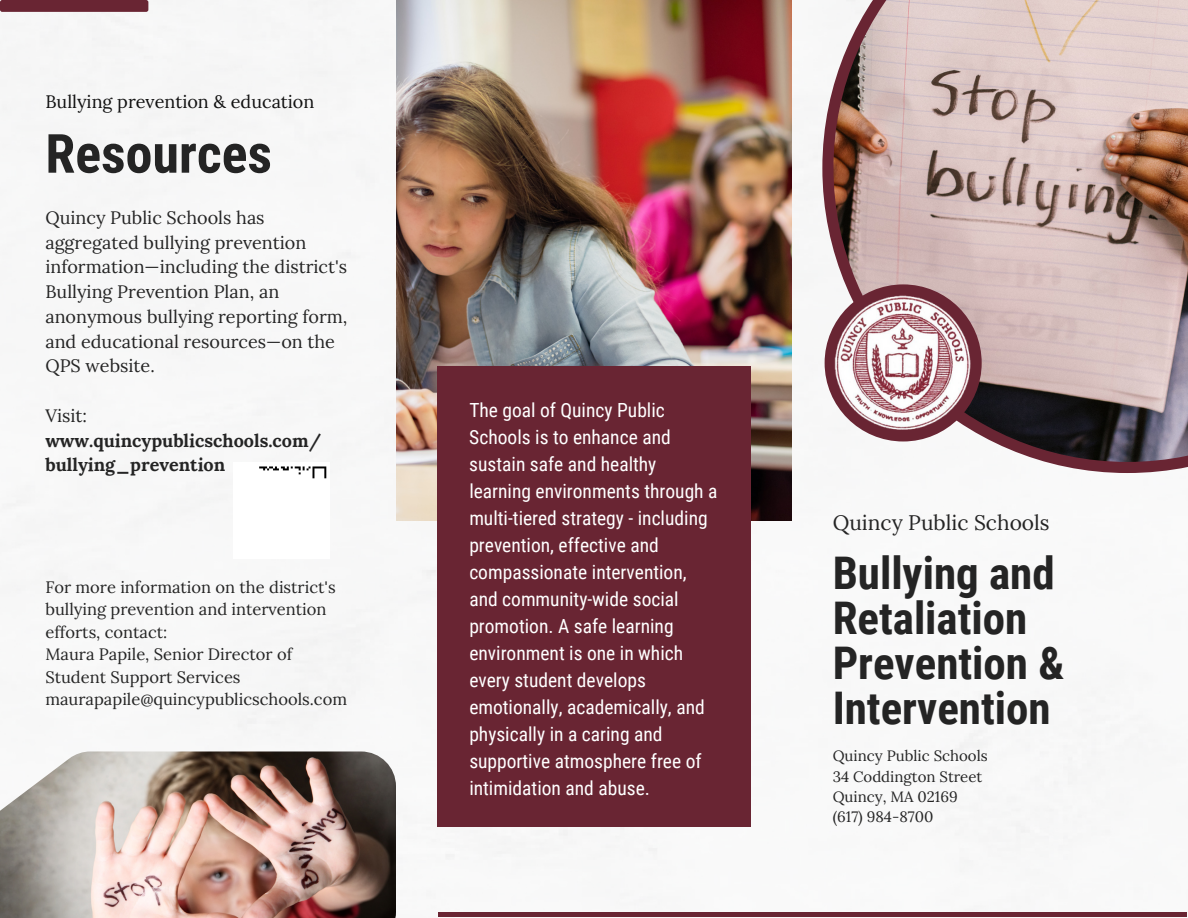
<style>
.page{position:relative;width:1188px;height:918px;background:#fff}
.page>*{position:absolute;margin:0;border:0;box-sizing:border-box;transform-origin:0 0}
.t1{font:700 54px "Roboto Condensed";color:#242424}
.t2{font:700 45px/45px "Roboto Condensed";color:#242424}
.t3{font:21px "Lora";color:#242424}
.t4{font:19.5px/27px "Roboto Condensed";color:#fff}
.t5{font:18px/24.8px "Lora";color:#242424}
.t6{font:700 18px/24.8px "Lora";color:#242424}
.t7{font:18px "Lora";color:#111}
.t8{font:16.5px/22.5px "Lora";color:#242424}
.t9{font:15px/20.2px "Lora";color:#242424}
</style>
<div class="page">
<img style="left:0;top:0;width:1131px;height:911px">
<img style="left:396px;top:0;width:396px;height:521px">
<div style="left:438px;top:366px;width:312px;height:460px;background:#692533"></div>
<div style="left:438px;top:912px;width:749px;height:5px;background:#692533"></div>
<div style="left:234px;top:463px;width:96px;height:96px;background:#fff"></div>
<div style="left:0;top:0;width:148px;height:12px;background:#692533;border-radius:2px"></div>
<svg style="left:259px;top:466px;width:68px;height:13px"></svg>
<img style="left:0;top:751px;width:396px;height:167px">
<svg style="left:822px;top:0;width:366px;height:473px;background:#bea8a5"></svg>
<div style="left:825px;top:284px;width:157px;height:157px;background:#692533;border-radius:50%"></div>
<img style="left:833px;top:292px;width:141px;height:141px;border-radius:50%">
<p class="t7" style="left:45px;top:90px;width:271px">Bullying prevention &amp; education</p>
<h1 class="t1" style="left:45px;top:123px;width:228px">Resources</h1>
<p class="t5" style="left:45px;top:205px;width:304px">Quincy Public Schools has aggregated bullying prevention information—including the district's<br>Bullying Prevention Plan, an anonymous bullying reporting form, and educational resources—on the<br>QPS website.</p>
<p class="t5" style="left:45px;top:403px;width:43px">Visit:</p>
<p class="t6" style="left:45px;top:428px;width:277px">www.quincypublicschools.com/ bullying_prevention</p>
<p class="t8" style="left:45px;top:576px;width:303px">For more information on the district's bullying prevention and intervention efforts, contact:<br>Maura Papile, Senior Director of<br>Student Support Services maurapapile@quincypublicschools.com</p>
<p class="t4" style="left:469px;top:397px;width:250px">The goal of Quincy Public<br>Schools is to enhance and sustain safe and healthy learning environments through a multi-tiered strategy - including prevention, effective and compassionate intervention, and community-wide social promotion. A safe learning environment is one in which every student develops emotionally, academically, and physically in a caring and supportive atmosphere free of intimidation and abuse.</p>
<h1 class="t3" style="left:833px;top:509px;width:219px">Quincy Public Schools</h1>
<h1 class="t2" style="left:833px;top:551px;width:233px">Bullying and<br>Retaliation<br>Prevention &amp;<br>Intervention</h1>
<p class="t9" style="left:833px;top:746px;width:157px">Quincy Public Schools<br>34 Coddington Street<br>Quincy, MA 02169 (617) 984-8700</p>
</div>
